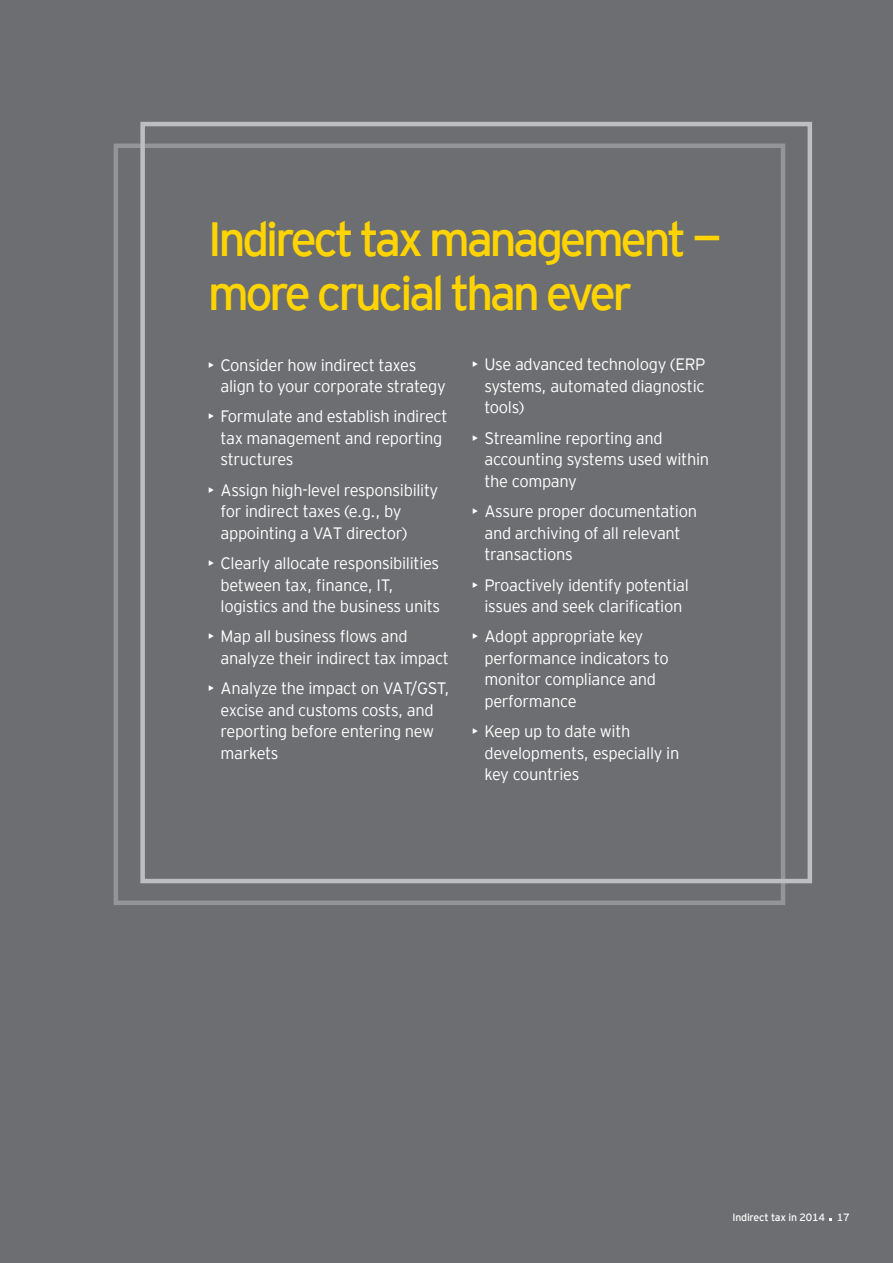
<style>
.page{position:relative;width:893px;height:1263px;background:#6d6e71}
.page>*{position:absolute;margin:0;border:0;box-sizing:border-box;transform-origin:0 0}
.t1{font:48px/54px "EY Interstate";letter-spacing:-.075em;color:#ffd400}
.t2{font:300 16.5px/21.5px "EY Interstate";letter-spacing:-.02em;color:#fff}
.t3{font:10.5px "EY Interstate";letter-spacing:-.02em;color:#fff}
</style>
<div class="page">
<div style="left:114px;top:143px;width:671px;height:762px;border:4px solid #939598"></div>
<div style="left:140px;top:122px;width:672px;height:761px;border:4px solid #bcbec0"></div>
<h1 class="t1" style="left:208px;top:210px;width:516px">Indirect tax management — more crucial than ever</h1>
<p class="t2" style="left:221px;top:353px;width:227px;text-indent:-13px">• Consider how indirect taxes align to your corporate strategy</p>
<p class="t2" style="left:221px;top:405px;width:229px;text-indent:-13px">• Formulate and establish indirect tax management and reporting structures</p>
<p class="t2" style="left:221px;top:478px;width:219px;text-indent:-13px">• Assign high-level responsibility for indirect taxes (e.g., by appointing a VAT director)</p>
<p class="t2" style="left:221px;top:552px;width:221px;text-indent:-13px">• Clearly allocate responsibilities between tax, finance, IT, logistics and the business units</p>
<p class="t2" style="left:221px;top:625px;width:230px;text-indent:-13px">• Map all business flows and analyze their indirect tax impact</p>
<p class="t2" style="left:221px;top:677px;width:231px;text-indent:-13px">• Analyze the impact on VAT/GST, excise and customs costs, and reporting before entering new markets</p>
<p class="t2" style="left:484px;top:353px;width:222px;text-align:justify;text-indent:-13px">• Use advanced technology (ERP systems, automated diagnostic tools)</p>
<p class="t2" style="left:484px;top:426px;width:226px;text-indent:-13px">• Streamline reporting and accounting systems used within the company</p>
<p class="t2" style="left:484px;top:500px;width:214px;text-indent:-13px">• Assure proper documentation and archiving of all relevant transactions</p>
<p class="t2" style="left:472px;top:573px;width:219px;text-align:center">• Proactively identify potential issues and seek clarification</p>
<p class="t2" style="left:484px;top:625px;width:186px;text-indent:-13px">• Adopt appropriate key performance indicators to monitor compliance and performance</p>
<p class="t2" style="left:484px;top:720px;width:196px;text-indent:-13px">• Keep up to date with developments, especially in key countries</p>
<p class="t3" style="left:733px;top:1210px;width:119px">Indirect tax in 2014 17</p>
</div>
